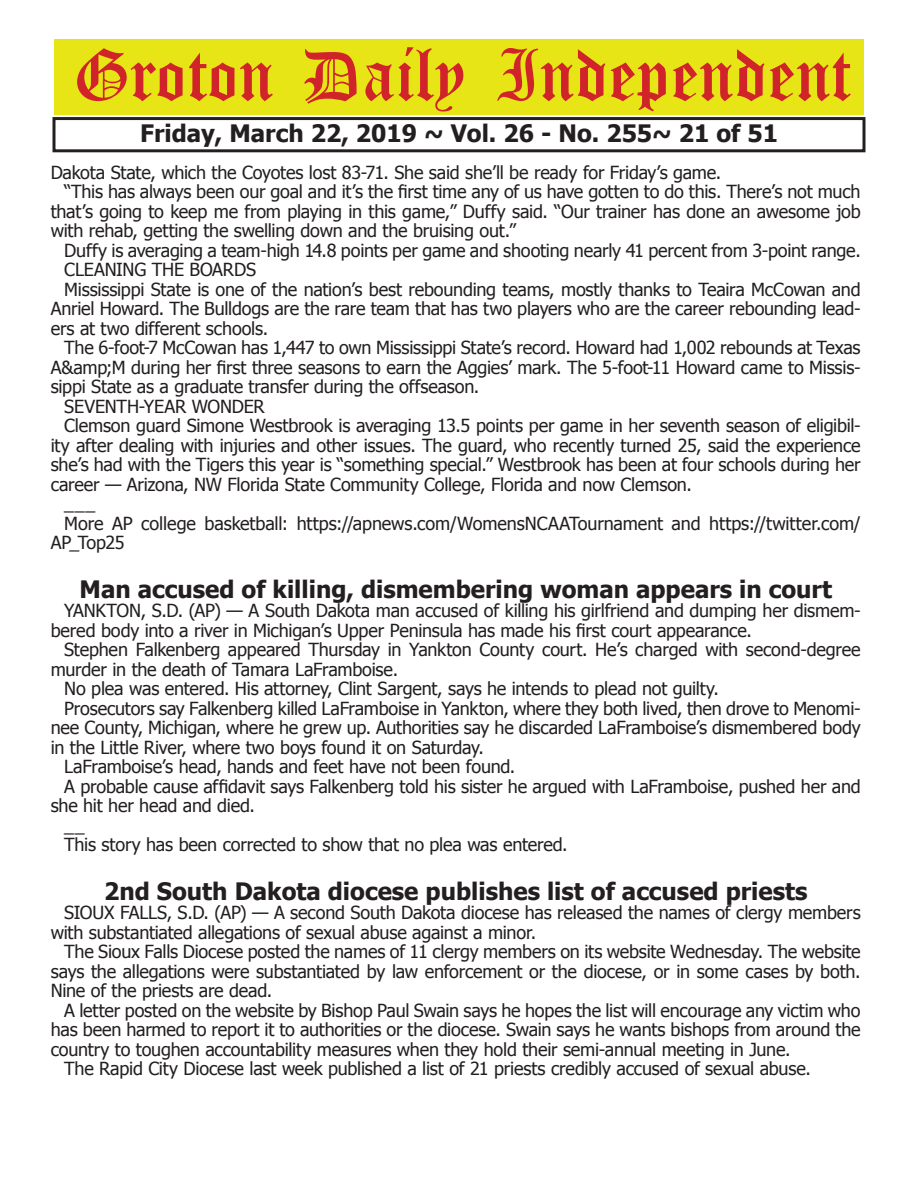
<style>
.page{position:relative;width:918px;height:1188px;background:#fff}
.page>*{position:absolute;margin:0;border:0;box-sizing:border-box;transform-origin:0 0}
.t1{font:54px "Old English Five";color:#d1232a}
.t2{font:700 24px "Tahoma";color:#231f20}
.t3{font:18px/19.5px "Tahoma";letter-spacing:-.01em;color:#231f20}
</style>
<div class="page">
<div style="left:52px;top:117px;width:814px;height:35px;border:3px solid #231f20"></div>
<div style="left:54px;top:40px;width:810px;height:75px;background:#e7e515"></div>
<h1 class="t1" style="left:73px;top:50px;width:779px">Groton Daily Independent</h1>
<h2 class="t2" style="left:140px;top:116px;width:640px">Friday, March 22, 2019 ~ Vol. 26 - No. 255~ 21 of 51</h2>
<p class="t3" style="left:51px;top:162px;width:672px">Dakota State, which the Coyotes lost 83-71. She said she’ll be ready for Friday’s game.</p>
<p class="t3" style="left:64px;top:181px;width:798px">“This has always been our goal and it’s the first time any of us have gotten to do this. There’s not much</p>
<p class="t3" style="left:51px;top:201px;width:811px">that’s going to keep me from playing in this game,” Duffy said. “Our trainer has done an awesome job</p>
<p class="t3" style="left:51px;top:220px;width:467px">with rehab, getting the swelling down and the bruising out.”</p>
<p class="t3" style="left:64px;top:240px;width:798px">Duffy is averaging a team-high 14.8 points per game and shooting nearly 41 percent from 3-point range.</p>
<p class="t3" style="left:64px;top:259px;width:193px">CLEANING THE BOARDS</p>
<p class="t3" style="left:64px;top:279px;width:798px">Mississippi State is one of the nation’s best rebounding teams, mostly thanks to Teaira McCowan and</p>
<p class="t3" style="left:51px;top:298px;width:812px">Anriel Howard. The Bulldogs are the rare team that has two players who are the career rebounding lead-</p>
<p class="t3" style="left:51px;top:318px;width:219px">ers at two different schools.</p>
<p class="t3" style="left:64px;top:337px;width:798px">The 6-foot-7 McCowan has 1,447 to own Mississippi State’s record. Howard had 1,002 rebounds at Texas</p>
<p class="t3" style="left:51px;top:357px;width:812px">A&amp;amp;M during her first three seasons to earn the Aggies’ mark. The 5-foot-11 Howard came to Missis-</p>
<p class="t3" style="left:51px;top:376px;width:430px">sippi State as a graduate transfer during the offseason.</p>
<p class="t3" style="left:64px;top:396px;width:202px">SEVENTH-YEAR WONDER</p>
<p class="t3" style="left:64px;top:415px;width:798px">Clemson guard Simone Westbrook is averaging 13.5 points per game in her seventh season of eligibil-</p>
<p class="t3" style="left:51px;top:435px;width:812px">ity after dealing with injuries and other issues. The guard, who recently turned 25, said the experience</p>
<p class="t3" style="left:51px;top:454px;width:811px">she’s had with the Tigers this year is “something special.” Westbrook has been at four schools during her</p>
<p class="t3" style="left:51px;top:474px;width:643px">career — Arizona, NW Florida State Community College, Florida and now Clemson.</p>
<p class="t3" style="left:64px;top:493px;width:33px">___</p>
<p class="t3" style="left:64px;top:513px;width:798px">More AP college basketball: https://apnews.com/WomensNCAATournament and https://twitter.com/</p>
<p class="t3" style="left:51px;top:532px;width:76px">AP_Top25</p>
<h2 class="t2" style="left:80px;top:572px;width:754px">Man accused of killing, dismembering woman appears in court</h2>
<p class="t3" style="left:51px;top:600px;width:812px;text-indent:14px">YANKTON, S.D. (AP) — A South Dakota man accused of killing his girlfriend and dumping her dismem&shy;bered body into a river in Michigan’s Upper Peninsula has made his first court appearance.</p>
<p class="t3" style="left:64px;top:639px;width:798px">Stephen Falkenberg appeared Thursday in Yankton County court. He’s charged with second-degree</p>
<p class="t3" style="left:51px;top:659px;width:349px">murder in the death of Tamara LaFramboise.</p>
<p class="t3" style="left:64px;top:678px;width:656px">No plea was entered. His attorney, Clint Sargent, says he intends to plead not guilty.</p>
<p class="t3" style="left:64px;top:698px;width:798px">Prosecutors say Falkenberg killed LaFramboise in Yankton, where they both lived, then drove to Menomi-</p>
<p class="t3" style="left:51px;top:717px;width:812px">nee County, Michigan, where he grew up. Authorities say he discarded LaFramboise’s dismembered body</p>
<p class="t3" style="left:51px;top:737px;width:435px">in the Little River, where two boys found it on Saturday.</p>
<p class="t3" style="left:64px;top:756px;width:453px">LaFramboise’s head, hands and feet have not been found.</p>
<p class="t3" style="left:64px;top:776px;width:798px">A probable cause affidavit says Falkenberg told his sister he argued with LaFramboise, pushed her and</p>
<p class="t3" style="left:51px;top:795px;width:206px">she hit her head and died.</p>
<p class="t3" style="left:64px;top:815px;width:22px">__</p>
<p class="t3" style="left:64px;top:834px;width:505px">This story has been corrected to show that no plea was entered.</p>
<h2 class="t2" style="left:104px;top:874px;width:705px">2nd South Dakota diocese publishes list of accused priests</h2>
<p class="t3" style="left:51px;top:902px;width:812px;text-indent:14px">SIOUX FALLS, S.D. (AP) — A second South Dakota diocese has released the names of clergy members with substantiated allegations of sexual abuse against a minor.</p>
<p class="t3" style="left:51px;top:941px;width:811px;text-align:justify;text-indent:14px">The Sioux Falls Diocese posted the names of 11 clergy members on its website Wednesday. The website says the allegations were substantiated by law enforcement or the diocese, or in some cases by both.<br>Nine of the priests are dead.</p>
<p class="t3" style="left:64px;top:999px;width:798px">A letter posted on the website by Bishop Paul Swain says he hopes the list will encourage any victim who</p>
<p class="t3" style="left:51px;top:1019px;width:811px">has been harmed to report it to authorities or the diocese. Swain says he wants bishops from around the</p>
<p class="t3" style="left:51px;top:1038px;width:741px">country to toughen accountability measures when they hold their semi-annual meeting in June.</p>
<p class="t3" style="left:64px;top:1058px;width:748px">The Rapid City Diocese last week published a list of 21 priests credibly accused of sexual abuse.</p>
</div>
